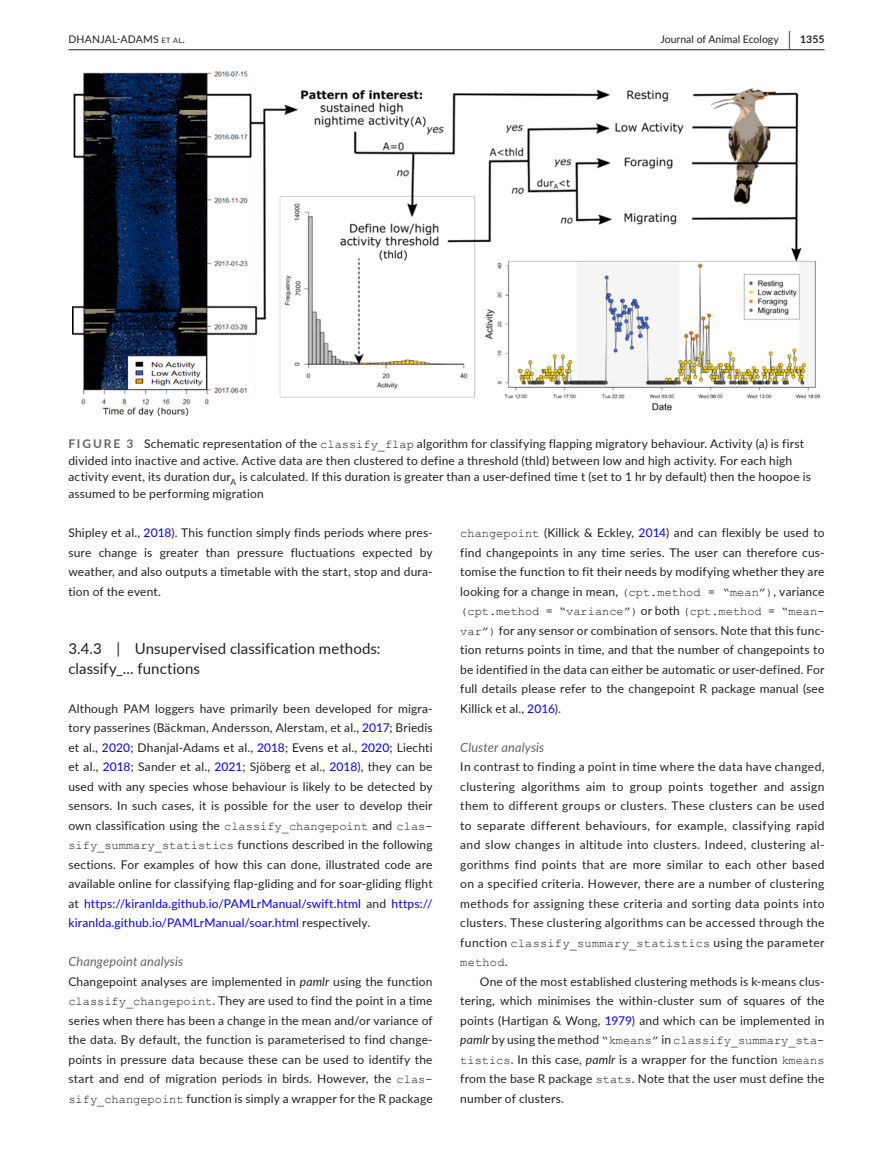
<style>
.page{position:relative;width:893px;height:1174px;background:#fff}
.page>*{position:absolute;margin:0;border:0;box-sizing:border-box;transform-origin:0 0}
.t1{font:15px/19.5px "Lato";letter-spacing:.005em;color:#231f20}
.t2{font:italic 12.75px "Lato";letter-spacing:.01em;color:#636366}
.t3{font:12px/19.5px "Lato";letter-spacing:.015em;color:#231f20;text-align:justify}
.t4{font:12px "Courier New";color:#231f20}
.t5{font:12px/19.5px "Courier New";letter-spacing:.02em;color:#231f20}
.t6{font:10.5px "Lato";color:#231f20}
.t7{font:10.5px "Lato";letter-spacing:.02em;color:#231f20}
.s1{font-size:7.35px}
.s2{font-style:inherit}
.s3{font-weight:700;font-size:19.5px}
.s4{font-weight:700}
.s5{font-weight:700;color:#636366}
.s6{font-family:"Courier New"}
.s7{color:#00f}
.s8{font-style:italic}
.s9{font-family:"Lato"}
.s10{font-family:"Lato";font-style:italic}
</style>
<div class="page">
<hr style="left:68px;top:49px;width:756px;height:1px;background:#231f20">
<img style="left:72px;top:71px;width:749px;height:345px">
<p class="t7" style="left:68px;top:31px;width:118px">DHANJAL--ADAMS <span class="s1">et al</span><span class="s2">.</span></p>
<p class="t6" style="left:661px;top:31px;width:165px">Journal of Animal Ecology <span class="s3">|</span> <span class="s4">1355</span></p>
<p class="t3" style="left:68px;top:435px;width:744px;line-height:16.5px;text-align:left"><span class="s5">FIGURE 3</span> Schematic representation of the <span class="s6">classify_flap</span> algorithm for classifying flapping migratory behaviour. Activity (a) is first divided into inactive and active. Active data are then clustered to define a threshold (thld) between low and high activity. For each high activity event, its duration dur<sub>A</sub> is calculated. If this duration is greater than a user-defined time t (set to 1 hr by default) then the hoopoe is assumed to be performing migration</p>
<p class="t3" style="left:68px;top:522px;width:366px">Shipley et al., <span class="s7">2018</span>). This function simply finds periods where pres&shy;sure change is greater than pressure fluctuations expected by weather, and also outputs a timetable with the start, stop and dura&shy;tion of the event.</p>
<p class="t1" style="left:68px;top:638px;width:314px">3.4.3 | Unsupervised classification methods: classify_... functions</p>
<p class="t3" style="left:68px;top:698px;width:366px">Although PAM loggers have primarily been developed for migra&shy;tory passerines (Bäckman, Andersson, Alerstam, et al., <span class="s7">2017</span>; Briedis et al., <span class="s7">2020</span>; Dhanjal-Adams et al., <span class="s7">2018</span>; Evens et al., <span class="s7">2020</span>; Liechti et al., <span class="s7">2018</span>; Sander et al., <span class="s7">2021</span>; Sjöberg et al., <span class="s7">2018</span>), they can be used with any species whose behaviour is likely to be detected by sensors. In such cases, it is possible for the user to develop their own classification using the <span class="s6">classify_changepoint</span> and <span class="s6">clas&shy;sify_summary_statistics</span> functions described in the following sections. For examples of how this can done, illustrated code are available online for classifying flap-gliding and for soar-gliding flight at <span class="s7">https://kiranlda.github.io/PAMLrManual/swift.html</span> and <span class="s7">https:// kiranlda.github.io/PAMLrManual/soar.html</span> respectively.</p>
<p class="t2" style="left:68px;top:952px;width:116px">Changepoint analysis</p>
<p class="t3" style="left:68px;top:971px;width:366px">Changepoint analyses are implemented in <span class="s8">pamlr</span> using the function <span class="s6">classify_changepoint</span>. They are used to find the point in a time series when there has been a change in the mean and/or variance of the data. By default, the function is parameterised to find change&shy;points in pressure data because these can be used to identify the start and end of migration periods in birds. However, the <span class="s6">clas&shy;sify_changepoint</span> function is simply a wrapper for the R package</p>
<p class="t3" style="left:460px;top:522px;width:366px"><span class="s6">changepoint</span> (Killick &amp; Eckley, <span class="s7">2014</span>) and can flexibly be used to find changepoints in any time series. The user can therefore cus&shy;tomise the function to fit their needs by modifying whether they are looking for a change in mean, <span class="s6">(cpt.method</span> = <span class="s6">“mean”)</span>, variance</p>
<p class="t4" style="left:460px;top:604px;width:366px">(cpt.method <span class="s9">=</span> “variance”) <span class="s9">or both</span> (cpt.method <span class="s9">=</span> “mean-</p>
<p class="t3" style="left:460px;top:620px;width:366px"><span class="s6">var”)</span> for any sensor or combination of sensors. Note that this func&shy;tion returns points in time, and that the number of changepoints to be identified in the data can either be automatic or user-defined. For full details please refer to the changepoint R package manual (see Killick et al., <span class="s7">2016</span>).</p>
<p class="t2" style="left:460px;top:738px;width:86px">Cluster analysis</p>
<p class="t3" style="left:460px;top:756px;width:366px">In contrast to finding a point in time where the data have changed, clustering algorithms aim to group points together and assign them to different groups or clusters. These clusters can be used to separate different behaviours, for example, classifying rapid and slow changes in altitude into clusters. Indeed, clustering al&shy;gorithms find points that are more similar to each other based on a specified criteria. However, there are a number of clustering methods for assigning these criteria and sorting data points into clusters. These clustering algorithms can be accessed through the</p>
<p class="t5" style="left:460px;top:933px;width:366px"><span class="s9">function</span> classify_summary_statistics <span class="s9">using the parameter </span>method<span class="s9">.</span></p>
<p class="t3" style="left:460px;top:971px;width:366px;text-indent:20px">One of the most established clustering methods is k-means clus&shy;tering, which minimises the within-cluster sum of squares of the points (Hartigan &amp; Wong, <span class="s7">1979</span>) and which can be implemented in</p>
<p class="t4" style="left:460px;top:1033px;width:366px"><span class="s10">pamlr</span> <span class="s9">by using the method</span> “kmeans” <span class="s9">in</span> classify_summary_sta-</p>
<p class="t3" style="left:460px;top:1049px;width:366px"><span class="s6">tistics</span>. In this case, <span class="s8">pamlr</span> is a wrapper for the function <span class="s6">kmeans </span>from the base R package <span class="s6">stats</span>. Note that the user must define the number of clusters.</p>
</div>
